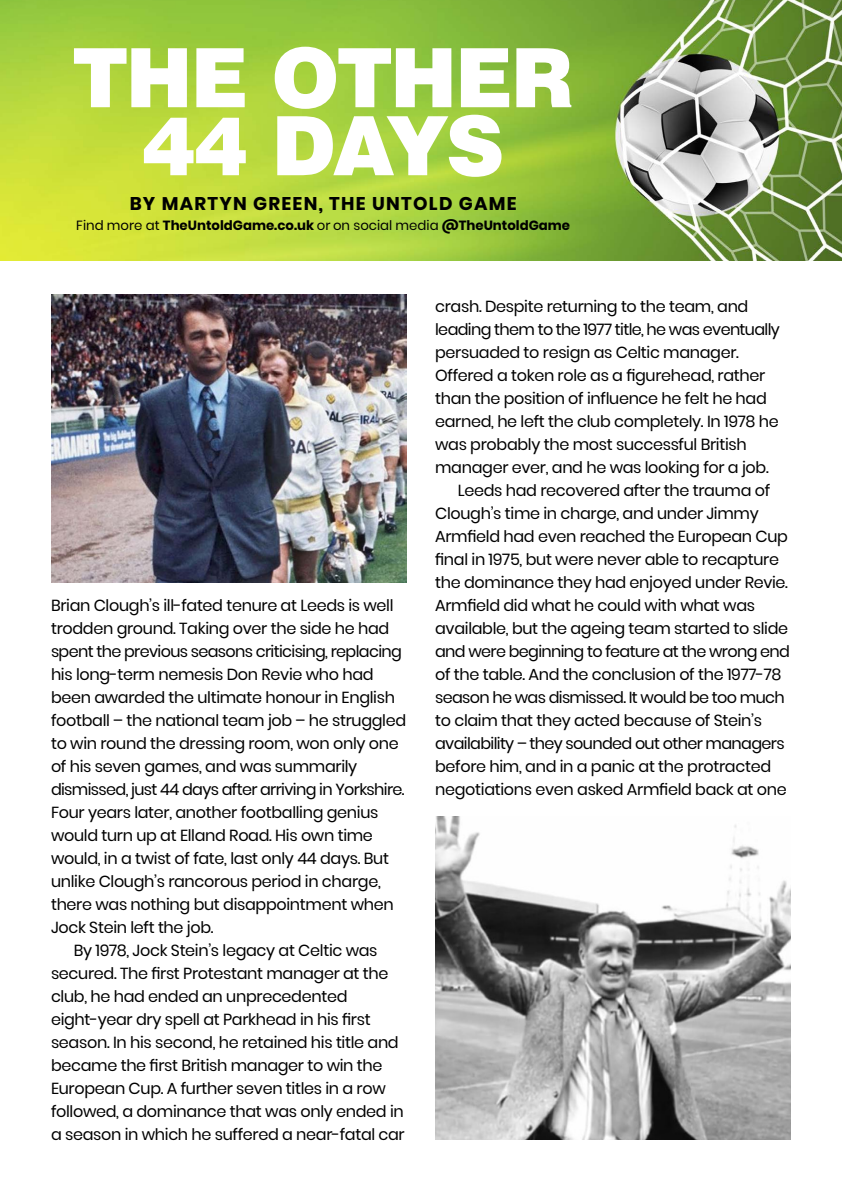
<style>
.page{position:relative;width:842px;height:1191px;background:#fff}
.page>*{position:absolute;margin:0;border:0;box-sizing:border-box;transform-origin:0 0}
.t1{font:900 82px/68px "Swiss 721 BT";letter-spacing:-.02em;color:#fff;text-align:center}
.t2{font:700 18.4px "Poppins";letter-spacing:.07em;color:#000}
.t3{font:16px "Poppins";letter-spacing:-.02em;color:#000}
.t4{font:16px "Poppins";letter-spacing:-.04em;color:#000}
.t5{font:700 13.2px "Poppins";color:#000}
.s1{font-weight:400}
</style>
<div class="page">
<img style="left:51px;top:295px;width:356px;height:287px">
<img style="left:0;top:0;width:842px;height:261px">
<img style="left:435px;top:816px;width:356px;height:324px">
<h1 class="t1" style="left:73px;top:43px;width:502px">THE OTHER<br>44 DAYS</h1>
<p class="t2" style="left:130px;top:193px;width:388px">BY MARTYN GREEN, THE UNTOLD GAME</p>
<p class="t5" style="left:76px;top:218px;width:495px"><span class="s1">Find more at</span> TheUntoldGame.co.uk <span class="s1">or on social media</span> @TheUntoldGame</p>
<p class="t3" style="left:51px;top:596px;width:344px">Brian Clough’s ill-fated tenure at Leeds is well</p>
<p class="t3" style="left:51px;top:619px;width:340px">trodden ground. Taking over the side he had</p>
<p class="t4" style="left:51px;top:642px;width:352px">spent the previous seasons criticising, replacing</p>
<p class="t3" style="left:51px;top:665px;width:324px">his long-term nemesis Don Revie who had</p>
<p class="t3" style="left:51px;top:688px;width:345px">been awarded the ultimate honour in English</p>
<p class="t3" style="left:51px;top:711px;width:357px">football – the national team job – he struggled</p>
<p class="t3" style="left:51px;top:734px;width:349px">to win round the dressing room, won only one</p>
<p class="t3" style="left:51px;top:757px;width:308px">of his seven games, and was summarily</p>
<p class="t4" style="left:51px;top:780px;width:355px">dismissed, just 44 days after arriving in Yorkshire.</p>
<p class="t3" style="left:51px;top:803px;width:329px">Four years later, another footballing genius</p>
<p class="t3" style="left:51px;top:826px;width:323px">would turn up at Elland Road. His own time</p>
<p class="t3" style="left:51px;top:849px;width:339px">would, in a twist of fate, last only 44 days. But</p>
<p class="t3" style="left:51px;top:872px;width:331px">unlike Clough’s rancorous period in charge,</p>
<p class="t3" style="left:51px;top:895px;width:344px">there was nothing but disappointment when</p>
<p class="t3" style="left:51px;top:918px;width:164px">Jock Stein left the job.</p>
<p class="t3" style="left:74px;top:941px;width:305px">By 1978, Jock Stein’s legacy at Celtic was</p>
<p class="t3" style="left:51px;top:964px;width:339px">secured. The first Protestant manager at the</p>
<p class="t3" style="left:51px;top:987px;width:298px">club, he had ended an unprecedented</p>
<p class="t3" style="left:51px;top:1010px;width:321px">eight-year dry spell at Parkhead in his first</p>
<p class="t3" style="left:51px;top:1033px;width:349px">season. In his second, he retained his title and</p>
<p class="t3" style="left:51px;top:1056px;width:333px">became the first British manager to win the</p>
<p class="t3" style="left:51px;top:1079px;width:336px">European Cup. A further seven titles in a row</p>
<p class="t3" style="left:51px;top:1102px;width:354px">followed, a dominance that was only ended in</p>
<p class="t3" style="left:51px;top:1125px;width:355px">a season in which he suffered a near-fatal car</p>
<p class="t3" style="left:435px;top:297px;width:315px">crash. Despite returning to the team, and</p>
<p class="t4" style="left:435px;top:320px;width:346px">leading them to the 1977 title, he was eventually</p>
<p class="t3" style="left:435px;top:343px;width:305px">persuaded to resign as Celtic manager.</p>
<p class="t3" style="left:435px;top:366px;width:332px">Offered a token role as a figurehead, rather</p>
<p class="t3" style="left:435px;top:389px;width:333px">than the position of influence he felt he had</p>
<p class="t3" style="left:435px;top:411px;width:345px">earned, he left the club completely. In 1978 he</p>
<p class="t3" style="left:435px;top:434px;width:313px">was probably the most successful British</p>
<p class="t3" style="left:435px;top:457px;width:335px">manager ever, and he was looking for a job.</p>
<p class="t3" style="left:458px;top:480px;width:314px">Leeds had recovered after the trauma of</p>
<p class="t3" style="left:435px;top:503px;width:325px">Clough’s time in charge, and under Jimmy</p>
<p class="t3" style="left:435px;top:526px;width:354px">Armfield had even reached the European Cup</p>
<p class="t3" style="left:435px;top:549px;width:345px">final in 1975, but were never able to recapture</p>
<p class="t3" style="left:435px;top:572px;width:354px">the dominance they had enjoyed under Revie.</p>
<p class="t3" style="left:435px;top:595px;width:321px">Armfield did what he could with what was</p>
<p class="t3" style="left:435px;top:618px;width:354px">available, but the ageing team started to slide</p>
<p class="t4" style="left:435px;top:641px;width:356px">and were beginning to feature at the wrong end</p>
<p class="t3" style="left:435px;top:664px;width:348px">of the table. And the conclusion of the 1977-78</p>
<p class="t4" style="left:435px;top:687px;width:351px">season he was dismissed. It would be too much</p>
<p class="t3" style="left:435px;top:710px;width:328px">to claim that they acted because of Stein’s</p>
<p class="t4" style="left:435px;top:733px;width:351px">availability – they sounded out other managers</p>
<p class="t3" style="left:435px;top:756px;width:337px">before him, and in a panic at the protracted</p>
<p class="t3" style="left:435px;top:779px;width:353px">negotiations even asked Armfield back at one</p>
</div>
